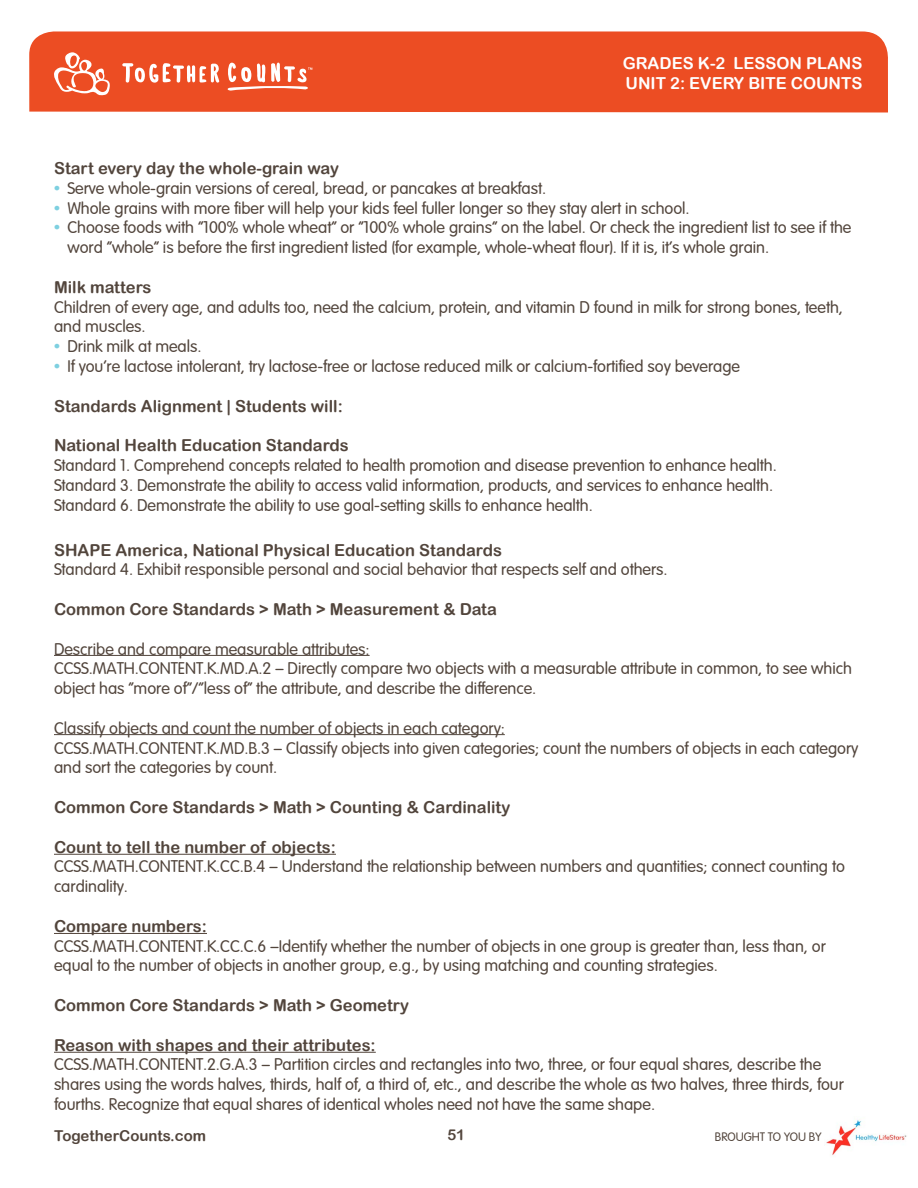
<style>
.page{position:relative;width:918px;height:1188px;background:#fff}
.page>*{position:absolute;margin:0;border:0;box-sizing:border-box;transform-origin:0 0}
.Body{font:16.5px/19.8px "Arial Rounded";color:#52453c}
.Body-2{font:16.5px "Arial Rounded MT Bold";color:#52453c}
.t1{font:16.5px/19.8px "Arial Rounded MT Bold";color:#fff}
.t2{font:15px "Arial Rounded MT Bold";color:#52453c}
.t3{font:12px "Arial Rounded";color:#52453c}
.s1{font-family:"Arial Rounded MT Bold";color:#7ed0e0}
</style>
<div class="page">
<div style="left:29px;top:31px;width:859px;height:81px;background:#ec4d23"></div>
<svg style="left:53px;top:52px;width:57px;height:44px"></svg>
<svg style="left:122px;top:63px;width:97px;height:20px"></svg>
<svg style="left:227px;top:63px;width:85px;height:28px"></svg>
<hr style="left:54px;top:655px;width:316px;height:1px;background:#52453c">
<hr style="left:54px;top:734px;width:451px;height:1px;background:#52453c">
<hr style="left:54px;top:854px;width:282px;height:1px;background:#52453c">
<hr style="left:54px;top:933px;width:153px;height:1px;background:#52453c">
<hr style="left:54px;top:1052px;width:322px;height:1px;background:#52453c">
<img style="left:826px;top:1120px;width:81px;height:36px">
<p class="t1" style="left:623px;top:53px;width:241px">GRADES K-2 LESSON PLANS<br>UNIT 2: EVERY BITE COUNTS</p>
<p class="Body-2" style="left:54px;top:158px;width:287px">Start every day the whole-grain way</p>
<p class="Body" style="left:54px;top:177px;width:494px"><span class="s1">•</span> Serve whole-grain versions of cereal, bread, or pancakes at breakfast.</p>
<p class="Body" style="left:54px;top:197px;width:637px"><span class="s1">•</span> Whole grains with more fiber will help your kids feel fuller longer so they stay alert in school.</p>
<p class="Body" style="left:68px;top:216px;width:786px;text-indent:-14px"><span class="s1">•</span> Choose foods with “100% whole wheat” or “100% whole grains” on the label. Or check the ingredient list to see if the word “whole” is before the first ingredient listed (for example, whole-wheat flour). If it is, it’s whole grain.</p>
<p class="Body-2" style="left:54px;top:277px;width:99px">Milk matters</p>
<p class="Body" style="left:54px;top:296px;width:790px">Children of every age, and adults too, need the calcium, protein, and vitamin D found in milk for strong bones, teeth, and muscles.</p>
<p class="Body" style="left:54px;top:335px;width:149px"><span class="s1">•</span> Drink milk at meals.</p>
<p class="Body" style="left:54px;top:355px;width:688px"><span class="s1">•</span> If you’re lactose intolerant, try lactose-free or lactose reduced milk or calcium-fortified soy beverage</p>
<p class="Body-2" style="left:54px;top:396px;width:290px">Standards Alignment | Students will:</p>
<p class="Body-2" style="left:54px;top:436px;width:296px">National Health Education Standards</p>
<p class="Body" style="left:54px;top:454px;width:724px">Standard 1. Comprehend concepts related to health promotion and disease prevention to enhance health.</p>
<p class="Body" style="left:54px;top:474px;width:721px">Standard 3. Demonstrate the ability to access valid information, products, and services to enhance health.</p>
<p class="Body" style="left:54px;top:494px;width:540px">Standard 6. Demonstrate the ability to use goal-setting skills to enhance health.</p>
<p class="Body-2" style="left:54px;top:540px;width:449px">SHAPE America, National Physical Education Standards</p>
<p class="Body" style="left:54px;top:558px;width:615px">Standard 4. Exhibit responsible personal and social behavior that respects self and others.</p>
<p class="Body-2" style="left:54px;top:599px;width:444px">Common Core Standards &gt; Math &gt; Measurement &amp; Data</p>
<p class="Body" style="left:54px;top:638px;width:317px">Describe and compare measurable attributes:</p>
<p class="Body" style="left:54px;top:657px;width:799px">CCSS.MATH.CONTENT.K.MD.A.2 – Directly compare two objects with a measurable attribute in common, to see which object has “more of”/”less of” the attribute, and describe the difference.</p>
<p class="Body" style="left:54px;top:717px;width:452px">Classify objects and count the number of objects in each category:</p>
<p class="Body" style="left:54px;top:737px;width:806px">CCSS.MATH.CONTENT.K.MD.B.3 – Classify objects into given categories; count the numbers of objects in each category and sort the categories by count.</p>
<p class="Body-2" style="left:54px;top:797px;width:458px">Common Core Standards &gt; Math &gt; Counting &amp; Cardinality</p>
<p class="Body-2" style="left:54px;top:837px;width:283px">Count to tell the number of objects:</p>
<p class="Body" style="left:54px;top:855px;width:792px">CCSS.MATH.CONTENT.K.CC.B.4 – Understand the relationship between numbers and quantities; connect counting to cardinality.</p>
<p class="Body-2" style="left:54px;top:916px;width:154px">Compare numbers:</p>
<p class="Body" style="left:54px;top:935px;width:773px">CCSS.MATH.CONTENT.K.CC.C.6 –Identify whether the number of objects in one group is greater than, less than, or equal to the number of objects in another group, e.g., by using matching and counting strategies.</p>
<p class="Body-2" style="left:54px;top:995px;width:357px">Common Core Standards &gt; Math &gt; Geometry</p>
<p class="Body-2" style="left:54px;top:1035px;width:323px">Reason with shapes and their attributes:</p>
<p class="Body" style="left:54px;top:1053px;width:791px">CCSS.MATH.CONTENT.2.G.A.3 – Partition circles and rectangles into two, three, or four equal shares, describe the shares using the words halves, thirds, half of, a third of, etc., and describe the whole as two halves, three thirds, four fourths. Recognize that equal shares of identical wholes need not have the same shape.</p>
<p class="t2" style="left:54px;top:1127px;width:154px">TogetherCounts.com</p>
<p class="t2" style="left:447px;top:1126px;width:19px">51</p>
<p class="t3" style="left:715px;top:1128px;width:108px">BROUGHT TO YOU BY</p>
</div>
